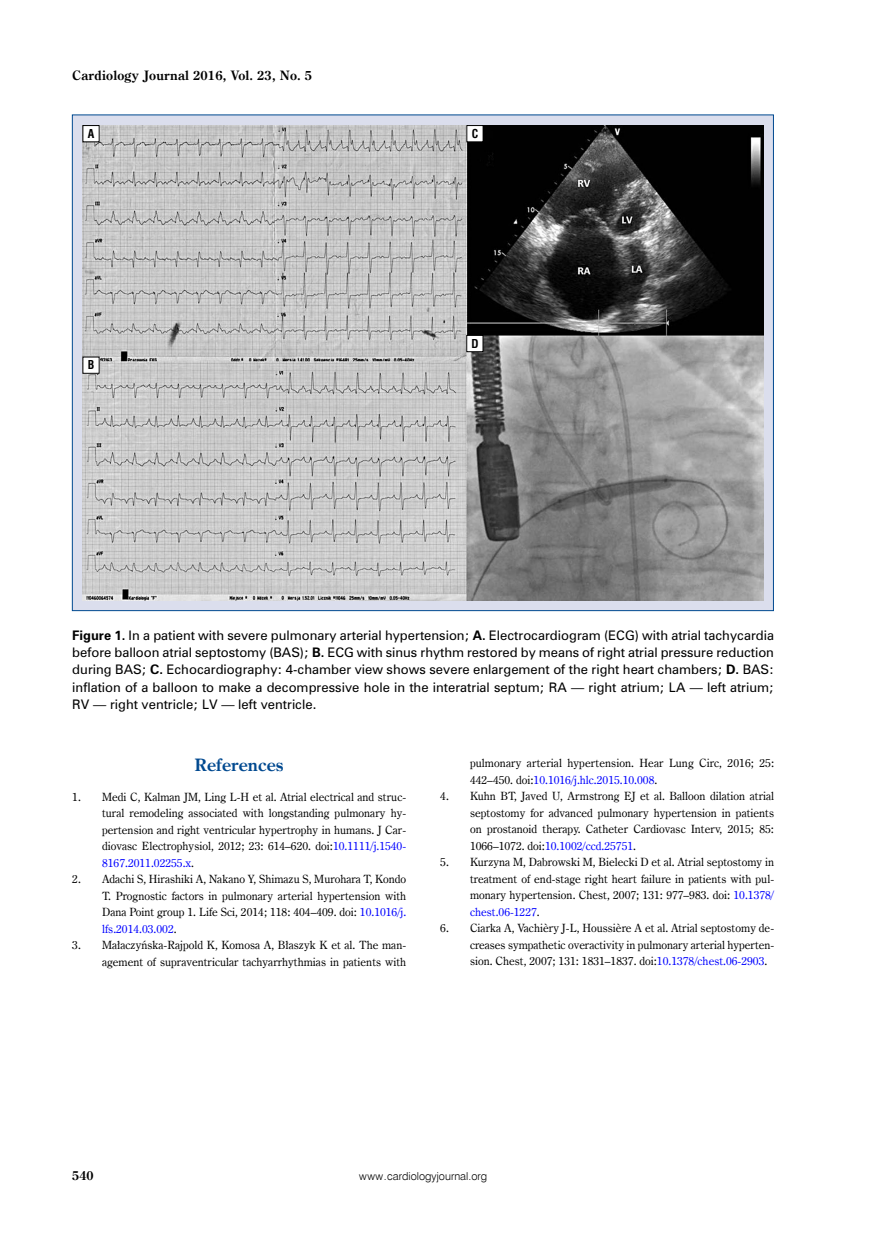
<style>
.page{position:relative;width:872px;height:1234px;background:#fff}
.page>*{position:absolute;margin:0;border:0;box-sizing:border-box;transform-origin:0 0}
._05_-_Śródtytuł_-_1{font:700 17.25px "Century Oldst EU";color:#004990}
.t1{font:700 13.05px "Century Oldst EU";letter-spacing:.015em;color:#000}
.t2{font:700 12.75px "Century Oldst EU";color:#000}
._15_-_Rycina_-_podpi{font:12px/17.2px "Zurich PL";color:#000;text-align:justify}
._12_-_Tabela_numer{font:700 12px "Swis 721 Cn EU";color:#000}
.t3{font:11.4px/16.5px "Century Oldst EU";color:#000;text-align:justify}
.t4{font:10.95px "Swis 721 Lt EU";color:#000}
.s1{font-weight:700}
.s2{color:#00f}
</style>
<div class="page">
<div style="left:72px;top:114px;width:702px;height:497px;background:#dbdeed;border:1px solid #004990"></div>
<img style="left:83px;top:125px;width:680px;height:475px">
<div style="left:83px;top:125px;width:16px;height:17px;background:#fff"></div>
<div style="left:83px;top:357px;width:16px;height:16px;background:#fff"></div>
<div style="left:467px;top:125px;width:16px;height:17px;background:#fff"></div>
<div style="left:467px;top:335px;width:16px;height:16px;background:#fff"></div>
<div style="left:466px;top:335px;width:17px;height:17px;border:1px solid #000"></div>
<p class="t1" style="left:72px;top:67px;width:241px">Cardiology Journal 2016, Vol. 23, No. 5</p>
<p class="_12_-_Tabela_numer" style="left:88px;top:126px;width:8px">A</p>
<p class="_12_-_Tabela_numer" style="left:88px;top:358px;width:8px">B</p>
<p class="_12_-_Tabela_numer" style="left:471px;top:126px;width:8px">C</p>
<p class="_12_-_Tabela_numer" style="left:471px;top:336px;width:9px">D</p>
<p class="_15_-_Rycina_-_podpi" style="left:72px;top:626px;width:703px"><span class="s1">Figure 1.</span> In a patient with severe pulmonary arterial hypertension; <span class="s1">A.</span> Electrocardiogram (ECG) with atrial tachycardia before balloon atrial septostomy (BAS); <span class="s1">B.</span> ECG with sinus rhythm restored by means of right atrial pressure reduction during BAS; <span class="s1">C.</span> Echocardiography: 4-chamber view shows severe enlargement of the right heart chambers; <span class="s1">D.</span> BAS: inflation of a balloon to make a decompressive hole in the interatrial septum; RA — right atrium; LA — left atrium; RV — right ventricle; LV — left ventricle.</p>
<p class="_05_-_Śródtytuł_-_1" style="left:195px;top:754px;width:91px">References</p>
<p class="t3" style="left:102px;top:788px;width:305px;text-indent:-30px">1. Medi C, Kalman JM, Ling L-H et al. Atrial electrical and struc&shy;tural remodeling associated with longstanding pulmonary hy&shy;pertension and right ventricular hypertrophy in humans. J Car&shy;diovasc Electrophysiol, 2012; 23: 614–620. doi:<span class="s2">10.1111/j.1540- 8167.2011.02255.x</span>.</p>
<p class="t3" style="left:102px;top:871px;width:306px;text-indent:-30px">2. Adachi S, Hirashiki A, Nakano Y, Shimazu S, Murohara T, Kondo T. Prognostic factors in pulmonary arterial hypertension with Dana Point group 1. Life Sci, 2014; 118: 404–409. doi: <span class="s2">10.1016/j. lfs.2014.03.002</span>.</p>
<p class="t3" style="left:72px;top:937px;width:335px;text-align:right">3. Małaczyńska-Rajpold K, Komosa A, Błaszyk K et al. The man&shy;agement of supraventricular tachyarrhythmias in patients with</p>
<p class="t3" style="left:470px;top:755px;width:306px">pulmonary arterial hypertension. Hear Lung Circ, 2016; 25:<br>442–450. doi:<span class="s2">10.1016/j.hlc.2015.10.008</span>.</p>
<p class="t3" style="left:470px;top:788px;width:305px;text-indent:-30px">4. Kuhn BT, Javed U, Armstrong EJ et al. Balloon dilation atrial septostomy for advanced pulmonary hypertension in patients on prostanoid therapy. Catheter Cardiovasc Interv, 2015; 85:<br>1066–1072. doi:<span class="s2">10.1002/ccd.25751</span>.</p>
<p class="t3" style="left:470px;top:854px;width:305px;text-indent:-30px">5. Kurzyna M, Dabrowski M, Bielecki D et al. Atrial septostomy in treatment of end-stage right heart failure in patients with pul&shy;monary hypertension. Chest, 2007; 131: 977–983. doi: <span class="s2">10.1378/ chest.06-1227</span>.</p>
<p class="t3" style="left:470px;top:920px;width:305px;text-indent:-30px">6. Ciarka A, Vachièry J-L, Houssière A et al. Atrial septostomy de&shy;creases sympathetic overactivity in pulmonary arterial hyperten&shy;sion. Chest, 2007; 131: 1831–1837. doi:<span class="s2">10.1378/chest.06-2903</span>.</p>
<p class="t2" style="left:72px;top:1167px;width:23px">540</p>
<p class="t4" style="left:359px;top:1169px;width:129px">www.cardiologyjournal.org</p>
</div>
